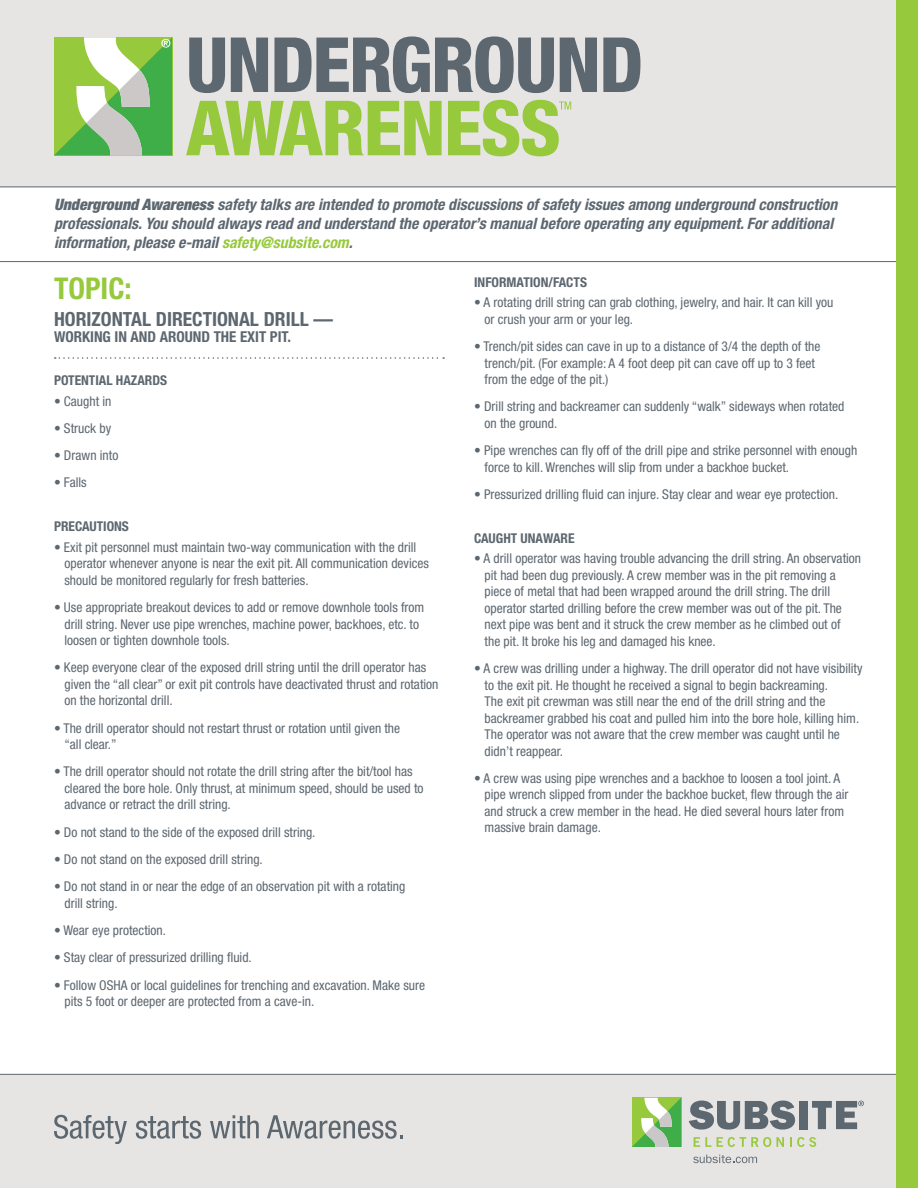
<style>
.page{position:relative;width:918px;height:1188px;background:#fff}
.page>*{position:absolute;margin:0;border:0;box-sizing:border-box;transform-origin:0 0}
.t1{font:700 condensed 30px "Helvetica Neue LT Std";color:#97c93d}
.t2{font:700 condensed 19.5px "Helvetica Neue LT Std";color:#5d6770}
.t3{font:italic 700 condensed 15.75px/18.9px "Helvetica Neue LT Std";color:#5d6770}
.t4{font:700 condensed 15px "Helvetica Neue LT Std";color:#5d6770}
.t5{font:condensed 13.5px/16.5px "Helvetica Neue LT Std";color:#5d6770}
.t6{font:700 condensed 13.5px "Helvetica Neue LT Std";color:#5d6770}
.s1{font-weight:900}
.s2{color:#97c93d}
</style>
<div class="page">
<div style="left:0;top:1074px;width:918px;height:114px;background:#e7e5e4"></div>
<div style="left:0;top:0;width:918px;height:187px;background:#e7e5e4"></div>
<svg style="left:54px;top:37px;width:118px;height:118px;background:#96c97b"></svg>
<svg style="left:189px;top:38px;width:36px;height:55px"></svg>
<svg style="left:231px;top:38px;width:37px;height:54px"></svg>
<svg style="left:274px;top:36px;width:280px;height:57px"></svg>
<svg style="left:560px;top:38px;width:37px;height:54px"></svg>
<svg style="left:603px;top:38px;width:37px;height:54px"></svg>
<svg style="left:186px;top:101px;width:256px;height:54px"></svg>
<svg style="left:448px;top:100px;width:123px;height:56px"></svg>
<svg style="left:54px;top:1115px;width:73px;height:29px"></svg>
<svg style="left:136px;top:1116px;width:65px;height:23px"></svg>
<svg style="left:210px;top:1115px;width:49px;height:24px"></svg>
<svg style="left:267px;top:1115px;width:136px;height:24px"></svg>
<hr style="left:0;top:187px;width:918px;height:1px;background:#5d6770">
<hr style="left:0;top:261px;width:918px;height:1px;background:#5d6770">
<hr style="left:0;top:1074px;width:918px;height:1px;background:#5d6770">
<svg style="left:55px;top:357px;width:389px;height:2px"></svg>
<div style="left:896px;top:0;width:22px;height:1188px;background:#97c93d"></div>
<svg style="left:689px;top:1101px;width:106px;height:29px"></svg>
<div style="left:799px;top:1101px;width:9px;height:28px;background:#5d6770"></div>
<svg style="left:694px;top:1137px;width:17px;height:10px"></svg>
<svg style="left:717px;top:1137px;width:67px;height:10px"></svg>
<svg style="left:790px;top:1137px;width:26px;height:10px"></svg>
<svg style="left:632px;top:1098px;width:49px;height:49px;background:#96c97b"></svg>
<svg style="left:812px;top:1101px;width:52px;height:28px"></svg>
<svg style="left:693px;top:1155px;width:64px;height:8px"></svg>
<p class="t3" style="left:54px;top:195px;width:785px"><span class="s1">Underground Awareness</span> safety talks are intended to promote discussions of safety issues among underground construction professionals. You should always read and understand the operator’s manual before operating any equipment. For additional information, please e-mail <span class="s2">safety@subsite.com</span>.</p>
<h1 class="t1" style="left:54px;top:270px;width:79px">TOPIC:</h1>
<h2 class="t2" style="left:54px;top:307px;width:281px">HORIZONTAL DIRECTIONAL DRILL —</h2>
<p class="t4" style="left:54px;top:328px;width:239px">WORKING IN AND AROUND THE EXIT PIT.</p>
<p class="t6" style="left:54px;top:372px;width:115px">POTENTIAL HAZARDS</p>
<p class="t5" style="left:54px;top:392px;width:59px">• Caught in</p>
<p class="t5" style="left:54px;top:420px;width:59px">• Struck by</p>
<p class="t5" style="left:54px;top:447px;width:66px">• Drawn into</p>
<p class="t5" style="left:54px;top:474px;width:34px">• Falls</p>
<p class="t6" style="left:54px;top:518px;width:77px">PRECAUTIONS</p>
<p class="t5" style="left:65px;top:539px;width:366px;text-indent:-11px">• Exit pit personnel must maintain two-way communication with the drill operator whenever anyone is near the exit pit. All communication devices should be monitored regularly for fresh batteries.</p>
<p class="t5" style="left:65px;top:599px;width:361px;text-indent:-11px">• Use appropriate breakout devices to add or remove downhole tools from drill string. Never use pipe wrenches, machine power, backhoes, etc. to loosen or tighten downhole tools.</p>
<p class="t5" style="left:65px;top:659px;width:376px;text-indent:-11px">• Keep everyone clear of the exposed drill string until the drill operator has given the “all clear” or exit pit controls have deactivated thrust and rotation on the horizontal drill.</p>
<p class="t5" style="left:65px;top:720px;width:337px;text-indent:-11px">• The drill operator should not restart thrust or rotation until given the “all clear.”</p>
<p class="t5" style="left:65px;top:763px;width:361px;text-indent:-11px">• The drill operator should not rotate the drill string after the bit/tool has cleared the bore hole. Only thrust, at minimum speed, should be used to advance or retract the drill string.</p>
<p class="t5" style="left:54px;top:824px;width:263px">• Do not stand to the side of the exposed drill string.</p>
<p class="t5" style="left:54px;top:851px;width:210px">• Do not stand on the exposed drill string.</p>
<p class="t5" style="left:65px;top:878px;width:342px;text-indent:-11px">• Do not stand in or near the edge of an observation pit with a rotating drill string.</p>
<p class="t5" style="left:54px;top:922px;width:114px">• Wear eye protection.</p>
<p class="t5" style="left:54px;top:949px;width:199px">• Stay clear of pressurized drilling fluid.</p>
<p class="t5" style="left:65px;top:977px;width:362px;text-indent:-11px">• Follow OSHA or local guidelines for trenching and excavation. Make sure pits 5 foot or deeper are protected from a cave-in.</p>
<p class="t6" style="left:474px;top:274px;width:114px">INFORMATION/FACTS</p>
<p class="t5" style="left:485px;top:294px;width:350px;text-indent:-11px">• A rotating drill string can grab clothing, jewelry, and hair. It can kill you or crush your arm or your leg.</p>
<p class="t5" style="left:485px;top:338px;width:337px;text-indent:-11px">• Trench/pit sides can cave in up to a distance of 3/4 the depth of the trench/pit. (For example: A 4 foot deep pit can cave off up to 3 feet from the edge of the pit.)</p>
<p class="t5" style="left:485px;top:398px;width:361px;text-indent:-11px">• Drill string and backreamer can suddenly “walk” sideways when rotated on the ground.</p>
<p class="t5" style="left:485px;top:442px;width:374px;text-indent:-11px">• Pipe wrenches can fly off of the drill pipe and strike personnel with enough force to kill. Wrenches will slip from under a backhoe bucket.</p>
<p class="t5" style="left:474px;top:486px;width:366px">• Pressurized drilling fluid can injure. Stay clear and wear eye protection.</p>
<p class="t6" style="left:474px;top:530px;width:102px">CAUGHT UNAWARE</p>
<p class="t5" style="left:485px;top:550px;width:378px;text-indent:-11px">• A drill operator was having trouble advancing the drill string. An observation pit had been dug previously. A crew member was in the pit removing a piece of metal that had been wrapped around the drill string. The drill operator started drilling before the crew member was out of the pit. The next pipe was bent and it struck the crew member as he climbed out of<br>the pit. It broke his leg and damaged his knee.</p>
<p class="t5" style="left:485px;top:660px;width:379px;text-indent:-11px">• A crew was drilling under a highway. The drill operator did not have visibility to the exit pit. He thought he received a signal to begin backreaming.<br>The exit pit crewman was still near the end of the drill string and the backreamer grabbed his coat and pulled him into the bore hole, killing him.<br>The operator was not aware that the crew member was caught until he didn’t reappear.</p>
<p class="t5" style="left:485px;top:770px;width:366px;text-indent:-11px">• A crew was using pipe wrenches and a backhoe to loosen a tool joint. A pipe wrench slipped from under the backhoe bucket, flew through the air and struck a crew member in the head. He died several hours later from massive brain damage.</p>
</div>
